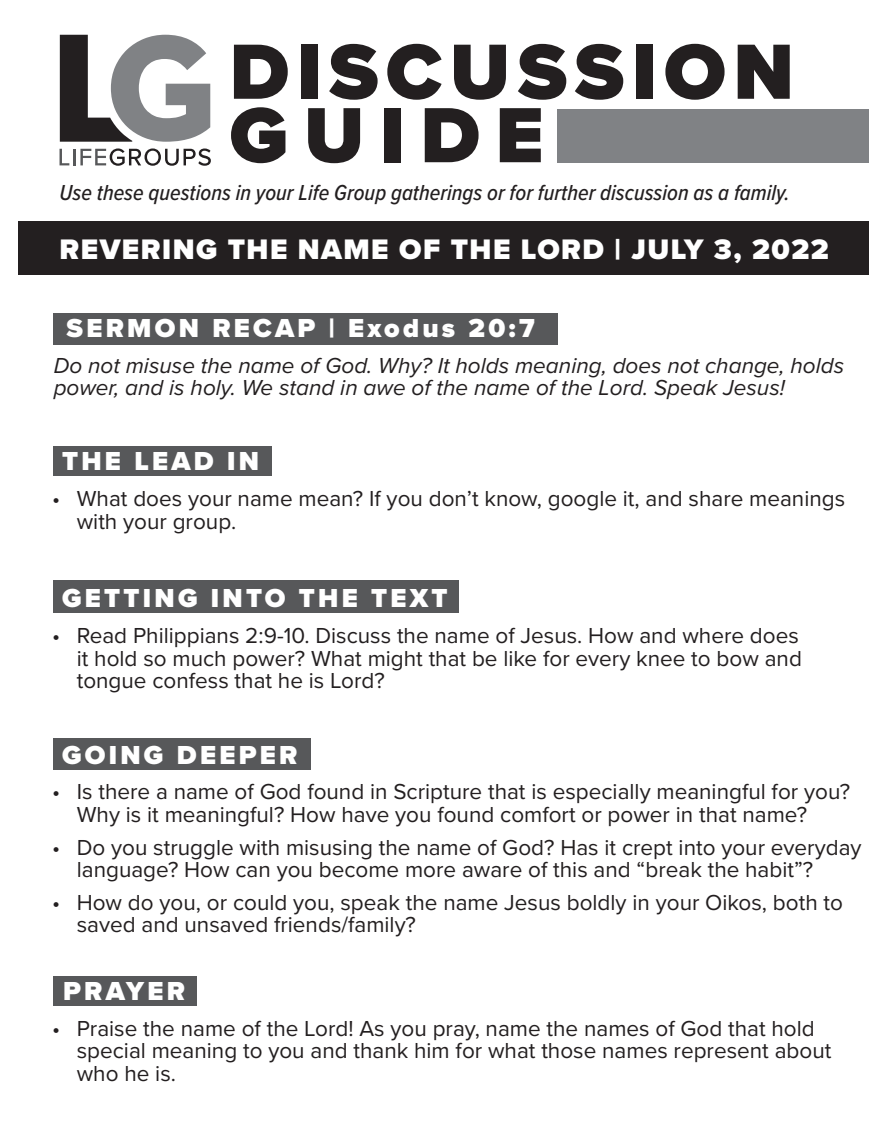
<style>
.page{position:relative;width:892px;height:1121px;background:#fff}
.page>*{position:absolute;margin:0;border:0;box-sizing:border-box;transform-origin:0 0}
.t1{font:900 81px/63.4px "Proxima Nova";letter-spacing:.09em;color:#231f20}
.t2{font:900 29.25px "Proxima Nova";letter-spacing:.05em;color:#fff}
.t3{font:900 27px "Proxima Nova";letter-spacing:.12em;color:#fff}
.t4{font:22.5px/22.5px "Proxima Nova";color:#231f20}
.t5{font:italic 22.5px/22.5px "Proxima Nova";color:#231f20}
.t6{font:italic 500 22.5px "Proxima Nova Cond";color:#231f20}
</style>
<div class="page">
<div style="left:53px;top:312px;width:504px;height:32px;background:#57585a"></div>
<div style="left:53px;top:446px;width:219px;height:30px;background:#57585a"></div>
<div style="left:53px;top:737px;width:258px;height:32px;background:#57585a"></div>
<div style="left:53px;top:580px;width:405px;height:32px;background:#57585a"></div>
<div style="left:18px;top:221px;width:850px;height:54px;background:#231f20"></div>
<div style="left:54px;top:975px;width:143px;height:29px;background:#57585a"></div>
<div style="left:557px;top:109px;width:311px;height:53px;background:#808285"></div>
<svg style="left:60px;top:35px;width:150px;height:107px"></svg>
<svg style="left:60px;top:149px;width:9px;height:16px"></svg>
<hr style="left:73px;top:149px;width:3px;height:16px;background:#57585a">
<svg style="left:80px;top:148px;width:131px;height:18px"></svg>
<p class="t1" style="left:229px;top:39px;width:566px">DISCUSSION<br>GUIDE</p>
<p class="t6" style="left:60px;top:176px;width:732px">Use these questions in your Life Group gatherings or for further discussion as a family.</p>
<p class="t2" style="left:60px;top:227px;width:770px">REVERING THE NAME OF THE LORD | JULY 3, 2022</p>
<p class="t3" style="left:67px;top:307px;width:469px">SERMON RECAP | Exodus 20:7</p>
<p class="t5" style="left:54px;top:353px;width:792px">Do not misuse the name of God. Why? It holds meaning, does not change, holds power, and is holy. We stand in awe of the name of the Lord. Speak Jesus!</p>
<p class="t3" style="left:62px;top:441px;width:198px">THE LEAD IN</p>
<p class="t4" style="left:77px;top:486px;width:770px;text-indent:-25px">• What does your name mean? If you don’t know, google it, and share meanings with your group.</p>
<p class="t3" style="left:62px;top:578px;width:387px">GETTING INTO THE TEXT</p>
<p class="t4" style="left:77px;top:623px;width:726px;text-indent:-25px">• Read Philippians 2:9-10. Discuss the name of Jesus. How and where does it hold so much power? What might that be like for every knee to bow and tongue confess that he is Lord?</p>
<p class="t3" style="left:62px;top:734px;width:237px">GOING DEEPER</p>
<p class="t4" style="left:77px;top:779px;width:775px;text-indent:-25px">• Is there a name of God found in Scripture that is especially meaningful for you?<br>Why is it meaningful? How have you found comfort or power in that name?</p>
<p class="t4" style="left:77px;top:834px;width:786px;text-indent:-25px">• Do you struggle with misusing the name of God? Has it crept into your everyday language? How can you become more aware of this and “break the habit”?</p>
<p class="t4" style="left:77px;top:889px;width:768px;text-indent:-25px">• How do you, or could you, speak the name Jesus boldly in your Oikos, both to saved and unsaved friends/family?</p>
<p class="t3" style="left:63px;top:970px;width:123px">PRAYER</p>
<p class="t4" style="left:77px;top:1015px;width:756px;text-indent:-25px">• Praise the name of the Lord! As you pray, name the names of God that hold special meaning to you and thank him for what those names represent about who he is.</p>
</div>
